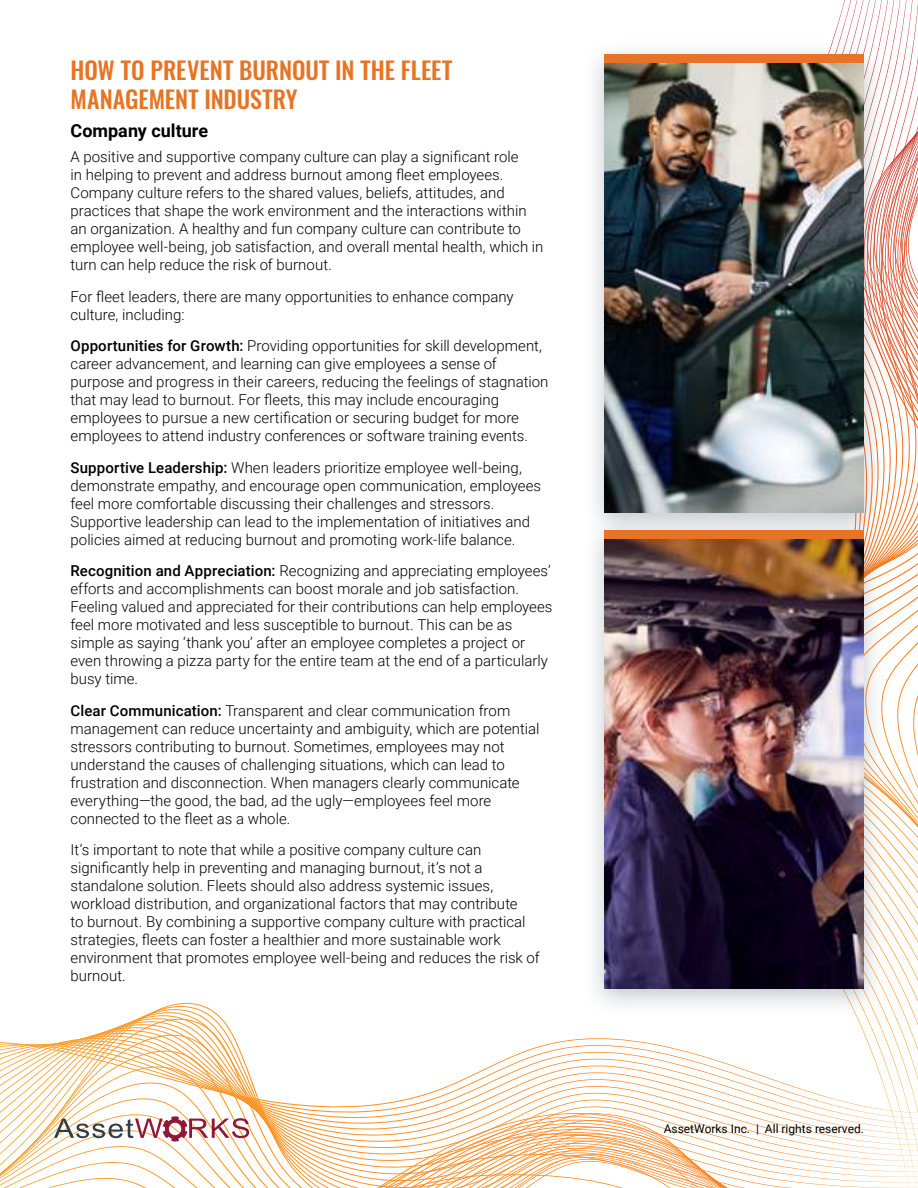
<style>
.page{position:relative;width:918px;height:1188px;background:#fff}
.page>*{position:absolute;margin:0;border:0;box-sizing:border-box;transform-origin:0 0}
.t1{font:500 24px/28.8px "Oswald";letter-spacing:.005em;color:#e67424}
.t2{font:700 18px "Roboto";color:#000}
.t3{font:300 15px/18px "Roboto";color:#000}
.t4{font:12px "Roboto";color:#000}
.s1{font-weight:500}
</style>
<div class="page">
<svg style="left:833px;top:3px;width:85px;height:906px"></svg>
<svg style="left:887px;top:131px;width:31px;height:682px"></svg>
<svg style="left:792px;top:1015px;width:126px;height:173px"></svg>
<svg style="left:746px;top:1070px;width:46px;height:118px"></svg>
<svg style="left:714px;top:1059px;width:32px;height:129px"></svg>
<svg style="left:137px;top:1003px;width:85px;height:16px"></svg>
<svg style="left:94px;top:1019px;width:139px;height:16px"></svg>
<svg style="left:0;top:1035px;width:685px;height:16px"></svg>
<svg style="left:0;top:1051px;width:711px;height:16px"></svg>
<svg style="left:0;top:1067px;width:716px;height:15px"></svg>
<svg style="left:0;top:1082px;width:720px;height:16px"></svg>
<svg style="left:0;top:1098px;width:723px;height:15px"></svg>
<svg style="left:0;top:1113px;width:728px;height:75px"></svg>
<div style="left:582px;top:39px;width:305px;height:504px;background:#65737f;opacity:.4"></div>
<div style="left:605px;top:54px;width:259px;height:10px;background:#e67424"></div>
<img style="left:605px;top:64px;width:259px;height:449px">
<div style="left:582px;top:514px;width:305px;height:504px;background:#65737f;opacity:.4"></div>
<div style="left:605px;top:530px;width:259px;height:9px;background:#e67424"></div>
<img style="left:605px;top:539px;width:259px;height:449px">
<h1 class="t1" style="left:71px;top:56px;width:383px">HOW TO PREVENT BURNOUT IN THE FLEET<br>MANAGEMENT INDUSTRY</h1>
<p class="t2" style="left:71px;top:118px;width:139px">Company culture</p>
<p class="t3" style="left:71px;top:147px;width:474px">A positive and supportive company culture can play a significant role<br>in helping to prevent and address burnout among fleet employees.<br>Company culture refers to the shared values, beliefs, attitudes, and practices that shape the work environment and the interactions within an organization. A healthy and fun company culture can contribute to employee well-being, job satisfaction, and overall mental health, which in turn can help reduce the risk of burnout.</p>
<p class="t3" style="left:71px;top:287px;width:445px">For fleet leaders, there are many opportunities to enhance company culture, including:</p>
<p class="t3" style="left:71px;top:336px;width:479px"><span class="s1">Opportunities for Growth:</span> Providing opportunities for skill development, career advancement, and learning can give employees a sense of purpose and progress in their careers, reducing the feelings of stagnation that may lead to burnout. For fleets, this may include encouraging employees to pursue a new certification or securing budget for more employees to attend industry conferences or software training events.</p>
<p class="t3" style="left:71px;top:458px;width:472px"><span class="s1">Supportive Leadership:</span> When leaders prioritize employee well-being, demonstrate empathy, and encourage open communication, employees feel more comfortable discussing their challenges and stressors.<br>Supportive leadership can lead to the implementation of initiatives and policies aimed at reducing burnout and promoting work-life balance.</p>
<p class="t3" style="left:71px;top:561px;width:484px"><span class="s1">Recognition and Appreciation:</span> Recognizing and appreciating employees’ efforts and accomplishments can boost morale and job satisfaction.<br>Feeling valued and appreciated for their contributions can help employees feel more motivated and less susceptible to burnout. This can be as simple as saying ‘thank you’ after an employee completes a project or even throwing a pizza party for the entire team at the end of a particularly busy time.</p>
<p class="t3" style="left:71px;top:701px;width:470px"><span class="s1">Clear Communication:</span> Transparent and clear communication from management can reduce uncertainty and ambiguity, which are potential stressors contributing to burnout. Sometimes, employees may not understand the causes of challenging situations, which can lead to frustration and disconnection. When managers clearly communicate everything—the good, the bad, ad the ugly—employees feel more connected to the fleet as a whole.</p>
<p class="t3" style="left:71px;top:840px;width:471px">It’s important to note that while a positive company culture can significantly help in preventing and managing burnout, it’s not a standalone solution. Fleets should also address systemic issues, workload distribution, and organizational factors that may contribute<br>to burnout. By combining a supportive company culture with practical strategies, fleets can foster a healthier and more sustainable work environment that promotes employee well-being and reduces the risk of burnout.</p>
<p class="t4" style="left:664px;top:1121px;width:202px">AssetWorks Inc. | All rights reserved.</p>
</div>
